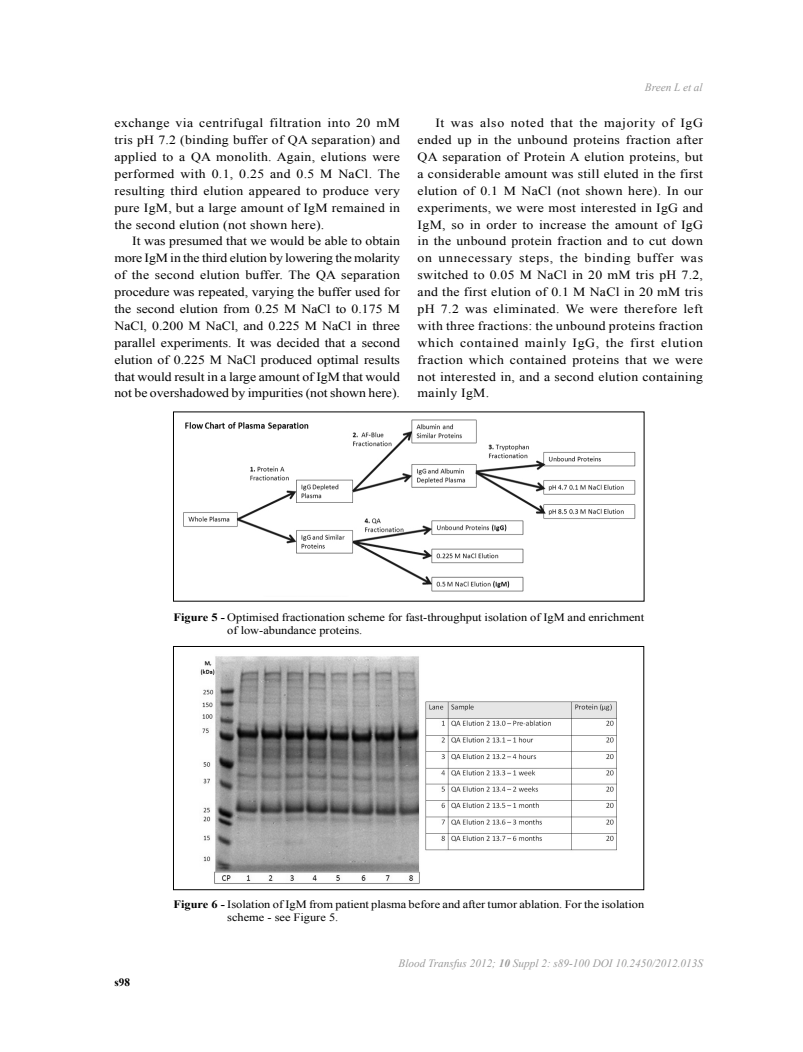
<style>
.page{position:relative;width:803px;height:1052px;background:#fff}
.page>*{position:absolute;margin:0;border:0;box-sizing:border-box;transform-origin:0 0}
.t1{font:12.5px/16.9px "Times New Roman";letter-spacing:.02em;color:#000;text-align:justify;scale:1.1 1}
.t2{font:11.25px/13.5px "Times New Roman";color:#000;scale:1.1 1}
.t3{font:italic 11.25px "Times New Roman";color:#999}
.t4{font:700 11.25px "Times New Roman";color:#000}
.s1{font-weight:700}
</style>
<div class="page">
<img style="left:200px;top:656px;width:417px;height:228px">
<div style="left:173px;top:646px;width:471px;height:243px;border:1px solid #000"></div>
<img style="left:183px;top:419px;width:453px;height:173px">
<p class="t1" style="left:114px;top:114px;width:261px">exchange via centrifugal filtration into 20 mM tris pH 7.2 (binding buffer of QA separation) and applied to a QA monolith. Again, elutions were performed with 0.1, 0.25 and 0.5 M NaCl. The resulting third elution appeared to produce very pure IgM, but a large amount of IgM remained in the second elution (not shown here).</p>
<p class="t1" style="left:114px;top:233px;width:261px;text-indent:18px">It was presumed that we would be able to obtain more IgM in the third elution by lowering the molarity of the second elution buffer. The QA separation procedure was repeated, varying the buffer used for the second elution from 0.25 M NaCl to 0.175 M NaCl, 0.200 M NaCl, and 0.225 M NaCl in three parallel experiments. It was decided that a second elution of 0.225 M NaCl produced optimal results that would result in a large amount of IgM that would not be overshadowed by impurities (not shown here).</p>
<p class="t3" style="left:645px;top:81px;width:59px">Breen L et al</p>
<p class="t1" style="left:417px;top:114px;width:261px;text-indent:18px">It was also noted that the majority of IgG ended up in the unbound proteins fraction after QA separation of Protein A elution proteins, but a considerable amount was still eluted in the first elution of 0.1 M NaCl (not shown here). In our experiments, we were most interested in IgG and IgM, so in order to increase the amount of IgG in the unbound protein fraction and to cut down on unnecessary steps, the binding buffer was switched to 0.05 M NaCl in 20 mM tris pH 7.2, and the first elution of 0.1 M NaCl in 20 mM tris pH 7.2 was eliminated. We were therefore left with three fractions: the unbound proteins fraction which contained mainly IgG, the first elution fraction which contained proteins that we were not interested in, and a second elution containing mainly IgM.</p>
<p class="t2" style="left:227px;top:610px;width:380px;text-indent:-54px"><span class="s1">Figure 5 -</span> Optimised fractionation scheme for fast-throughput isolation of IgM and enrichment of low-abundance proteins.</p>
<p class="t2" style="left:227px;top:897px;width:380px;text-indent:-54px"><span class="s1">Figure 6 -</span> Isolation of IgM from patient plasma before and after tumor ablation. For the isolation scheme - see Figure 5.</p>
<p class="t4" style="left:114px;top:975px;width:17px">s98</p>
<p class="t3" style="left:398px;top:956px;width:306px">Blood Transfus 2012; <span class="s1">10</span> Suppl 2: s89-100 DOI 10.2450/2012.013S</p>
</div>
